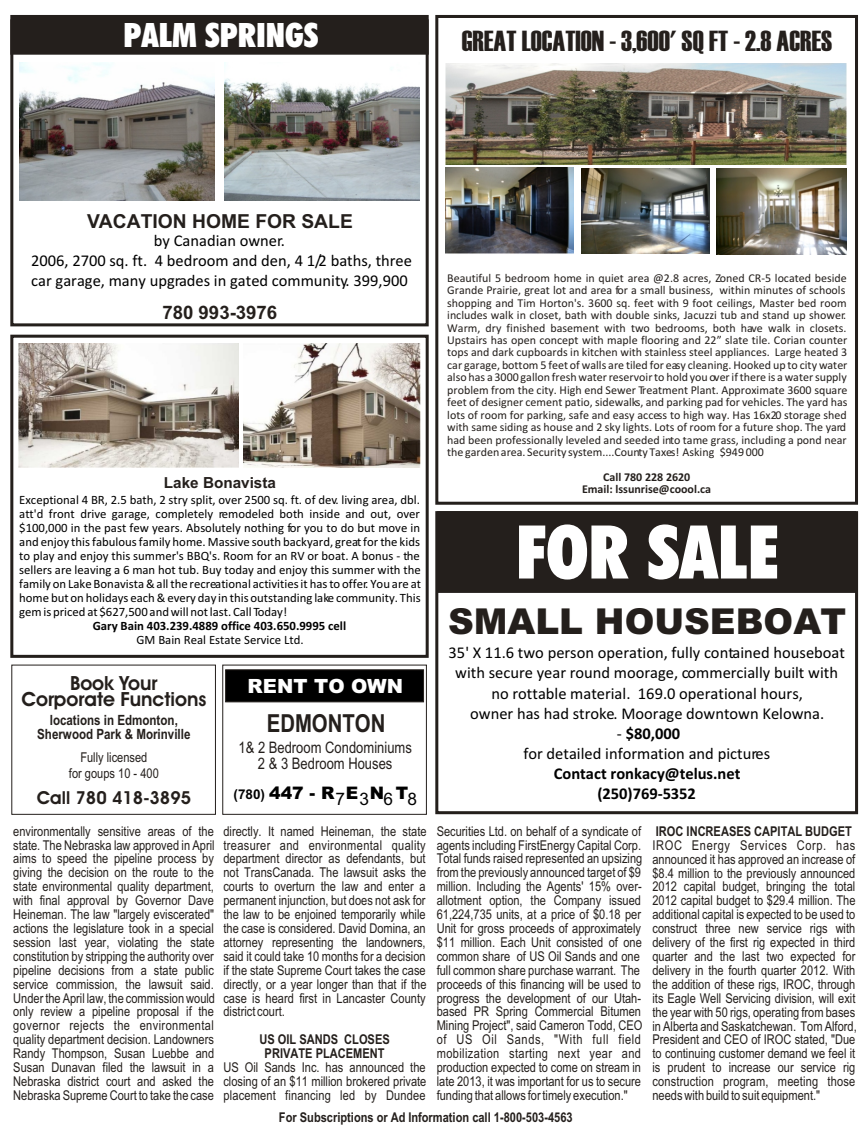
<style>
.page{position:relative;width:864px;height:1134px;background:#fff}
.page>*{position:absolute;margin:0;border:0;box-sizing:border-box;transform-origin:0 0}
.t1{font:74.25px "Futura X Blk Cn BT";color:#fff}
.t2{font:900 35.7px "Arial";color:#241f1c}
.t3{font:33.6px "Futura X Blk Cn BT";color:#fff}
.t4{font:28.95px "Haettenschweiler";color:#241f1c}
.t5{font:700 24.75px "Arial Narrow";color:#241f1c}
.t6{font:700 19.65px/16.4px "Avant Garde Bk BT";color:#241f1c;text-align:center}
.t7{font:900 19.65px "Arial";color:#fff}
.t8{font:700 19.35px "Arial";color:#241f1c}
.t9{font:700 18.6px "Arial";color:#241f1c}
.t10{font:700 18px "Avant Garde Bk BT";color:#241f1c}
.t11{font:900 17.25px "Arial";color:#000}
.t12{font:16.5px/20.1px "Calibri";color:#000;text-align:center}
.t13{font:700 16.5px/20.1px "Calibri";color:#000;text-align:center}
.t14{font:15.9px/16.2px "Arial Narrow";color:#241f1c;text-align:center}
.t15{font:700 15.3px "Arial";color:#241f1c}
.t16{font:700 14.1px/14.5px "Arial Narrow";color:#241f1c;text-align:center}
.t17{font:13.5px/14px "Arial Narrow";color:#241f1c;text-align:justify}
.t18{font:700 13.5px/14.1px "Arial Narrow";color:#241f1c;text-align:center}
.t19{font:12.75px/14px "Calibri";color:#000;text-align:justify}
.t20{font:700 12.75px "Calibri";color:#000}
.t21{font:12px/12.5px "Calibri";color:#241f1c}
.t22{font:700 12px/12.5px "Calibri";color:#241f1c;text-align:center}
.s1{font-weight:700;font-size:13.5px}
.s2{font-weight:400}
.s3{font-weight:700}
</style>
<div class="page">
<div style="left:435px;top:15px;width:423px;height:490px;border:3px solid #241f1c"></div>
<img style="left:446px;top:168px;width:127px;height:86px">
<img style="left:717px;top:168px;width:129px;height:87px">
<img style="left:581px;top:168px;width:129px;height:86px">
<img style="left:446px;top:63px;width:400px;height:101px">
<div style="left:10px;top:19px;width:419px;height:307px;border:3px solid #241f1c"></div>
<div style="left:10px;top:15px;width:419px;height:40px;background:#241f1c;border:3px solid #241f1c"></div>
<img style="left:19px;top:63px;width:195px;height:137px">
<img style="left:225px;top:69px;width:195px;height:131px">
<div style="left:10px;top:335px;width:419px;height:323px;border:3px solid #241f1c"></div>
<img style="left:18px;top:343px;width:220px;height:125px">
<img style="left:243px;top:343px;width:178px;height:124px">
<div style="left:435px;top:511px;width:423px;height:303px;border:3px solid #241f1c"></div>
<div style="left:437px;top:511px;width:419px;height:82px;background:#241f1c;border:3px solid #241f1c"></div>
<div style="left:225px;top:670px;width:199px;height:32px;background:#000;border:1px solid #241f1c"></div>
<div style="left:223px;top:665px;width:204px;height:150px;border:1px solid #241f1c"></div>
<div style="left:12px;top:665px;width:204px;height:150px;border:1px solid #241f1c"></div>
<h3 class="t3" style="left:124px;top:21px;width:196px">PALM SPRINGS</h3>
<h3 class="t4" style="left:462px;top:31px;width:372px">GREAT LOCATION - 3,600' SQ FT - 2.8 ACRES</h3>
<h3 class="t8" style="left:87px;top:214px;width:267px">VACATION HOME FOR SALE</h3>
<p class="t12" style="left:31px;top:232px;width:383px">by Canadian owner.<br>2006, 2700 sq. ft. 4 bedroom and den, 4 1/2 baths, three car garage, many upgrades in gated community. 399,900</p>
<h3 class="t9" style="left:162px;top:305px;width:116px">780 993-3976</h3>
<p class="t15" style="left:164px;top:476px;width:114px">Lake Bonavista</p>
<p class="t19" style="left:19px;top:493px;width:403px">Exceptional 4 BR, 2.5 bath, 2 stry split, over 2500 sq. ft. of dev. living area, dbl. att'd front drive garage, completely remodeled both inside and out, over $100,000 in the past few years. Absolutely nothing for you to do but move in and enjoy this fabulous family home. Massive south backyard, great for the kids to play and enjoy this summer's BBQ's. Room for an RV or boat. A bonus - the sellers are leaving a 6 man hot tub. Buy today and enjoy this summer with the family on Lake Bonavista &amp; all the recreational activities it has to offer. You are at home but on holidays each &amp; every day in this outstanding lake community. This gem is priced at $627,500 and will not last. Call Today!</p>
<p class="t20" style="left:93px;top:620px;width:255px">Gary Bain 403.239.4889 office 403.650.9995 cell</p>
<p class="t19" style="left:137px;top:634px;width:169px">GM Bain Real Estate Service Ltd.</p>
<h3 class="t6" style="left:21px;top:677px;width:187px">Book Your<br>Corporate Functions</h3>
<p class="t16" style="left:37px;top:714px;width:155px">locations in Edmonton,<br>Sherwood Park &amp; Morinville</p>
<p class="t17" style="left:69px;top:751px;width:91px;line-height:15.3px;text-align:center">Fully licensed<br>for goups 10 - 400</p>
<h3 class="t10" style="left:37px;top:790px;width:156px">Call 780 418-3895</h3>
<h3 class="t7" style="left:247px;top:679px;width:157px">RENT TO OWN</h3>
<h3 class="t5" style="left:267px;top:714px;width:120px">EDMONTON</h3>
<p class="t14" style="left:238px;top:741px;width:175px">1&amp; 2 Bedroom Condominiums<br>2 &amp; 3 Bedroom Houses</p>
<p class="t11" style="left:234px;top:787px;width:185px"><span class="s1">(780)</span> 447 - R<span class="s2">7</span>E<span class="s2">3</span>N<span class="s2">6</span>T<span class="s2">8</span></p>
<p class="t17" style="left:13px;top:825px;width:203px">environmentally sensitive areas of the state. The Nebraska law approved in April aims to speed the pipeline process by giving the decision on the route to the state environmental quality department, with final approval by Governor Dave Heineman. The law "largely eviscerated" actions the legislature took in a special session last year, violating the state constitution by stripping the authority over pipeline decisions from a state public service commission, the lawsuit said.<br>Under the April law, the commission would only review a pipeline proposal if the governor rejects the environmental quality department decision. Landowners Randy Thompson, Susan Luebbe and Susan Dunavan filed the lawsuit in a Nebraska district court and asked the Nebraska Supreme Court to take the case</p>
<p class="t17" style="left:223px;top:825px;width:205px">directly. It named Heineman, the state treasurer and environmental quality department director as defendants, but not TransCanada. The lawsuit asks the courts to overturn the law and enter a permanent injunction, but does not ask for the law to be enjoined temporarily while the case is considered. David Domina, an attorney representing the landowners, said it could take 10 months for a decision if the state Supreme Court takes the case directly, or a year longer than that if the case is heard first in Lancaster County district court.</p>
<p class="t18" style="left:259px;top:1034px;width:132px">US OIL SANDS CLOSES<br>PRIVATE PLACEMENT</p>
<p class="t17" style="left:223px;top:1062px;width:205px">US Oil Sands Inc. has announced the closing of an $11 million brokered private placement financing led by Dundee</p>
<p class="t21" style="left:447px;top:272px;width:402px">Beautiful 5 bedroom home in quiet area @2.8 acres, Zoned CR-5 located beside Grande Prairie, great lot and area for a small business, within minutes of schools shopping and Tim Horton's. 3600 sq. feet with 9 foot ceilings, Master bed room includes walk in closet, bath with double sinks, Jacuzzi tub and stand up shower.<br>Warm, dry finished basement with two bedrooms, both have walk in closets.<br>Upstairs has open concept with maple flooring and 22” slate tile. Corian counter tops and dark cupboards in kitchen with stainless steel appliances. Large heated 3 car garage, bottom 5 feet of walls are tiled for easy cleaning. Hooked up to city water also has a 3000 gallon fresh water reservoir to hold you over if there is a water supply problem from the city. High end Sewer Treatment Plant. Approximate 3600 square feet of designer cement patio, sidewalks, and parking pad for vehicles. The yard has lots of room for parking, safe and easy access to high way. Has 16x20 storage shed with same siding as house and 2 sky lights. Lots of room for a future shop. The yard had been professionally leveled and seeded into tame grass, including a pond near the garden area. Security system....County Taxes! Asking $949 000</p>
<p class="t22" style="left:582px;top:472px;width:131px">Call 780 228 2620<br>Email: lssunrise@coool.ca</p>
<h1 class="t1" style="left:516px;top:522px;width:265px">FOR SALE</h1>
<h2 class="t2" style="left:448px;top:609px;width:400px">SMALL HOUSEBOAT</h2>
<p class="t12" style="left:449px;top:644px;width:398px">35' X 11.6 two person operation, fully contained houseboat with secure year round moorage, commercially built with no rottable material. 169.0 operational hours,<br>owner has had stroke. Moorage downtown Kelowna.</p>
<p class="t12" style="left:523px;top:725px;width:248px">- <span class="s3">$80,000<br></span>for detailed information and pictures</p>
<p class="t13" style="left:554px;top:765px;width:188px">Contact ronkacy@telus.net (250)769-5352</p>
<p class="t17" style="left:437px;top:825px;width:207px;text-align:left">Securities Ltd. on behalf of a syndicate of agents including FirstEnergy Capital Corp.<br>Total funds raised represented an upsizing from the previously announced target of $9 million. Including the Agents' 15% over&shy;allotment option, the Company issued 61,224,735 units, at a price of $0.18 per Unit for gross proceeds of approximately $11 million. Each Unit consisted of one common share of US Oil Sands and one full common share purchase warrant. The proceeds of this financing will be used to progress the development of our Utah&shy;based PR Spring Commercial Bitumen Mining Project", said Cameron Todd, CEO of US Oil Sands, "With full field mobilization starting next year and production expected to come on stream in late 2013, it was important for us to secure funding that allows for timely execution."</p>
<p class="t18" style="left:656px;top:825px;width:198px">IROC INCREASES CAPITAL BUDGET</p>
<p class="t17" style="left:652px;top:839px;width:206px">IROC Energy Services Corp. has announced it has approved an increase of $8.4 million to the previously announced 2012 capital budget, bringing the total 2012 capital budget to $29.4 million. The additional capital is expected to be used to construct three new service rigs with delivery of the first rig expected in third quarter and the last two expected for delivery in the fourth quarter 2012. With the addition of these rigs, IROC, through its Eagle Well Servicing division, will exit the year with 50 rigs, operating from bases in Alberta and Saskatchewan. Tom Alford, President and CEO of IROC stated, "Due to continuing customer demand we feel it is prudent to increase our service rig construction program, meeting those needs with build to suit equipment."</p>
<p class="t18" style="left:279px;top:1112px;width:295px">For Subscriptions or Ad Information call 1-800-503-4563</p>
</div>
